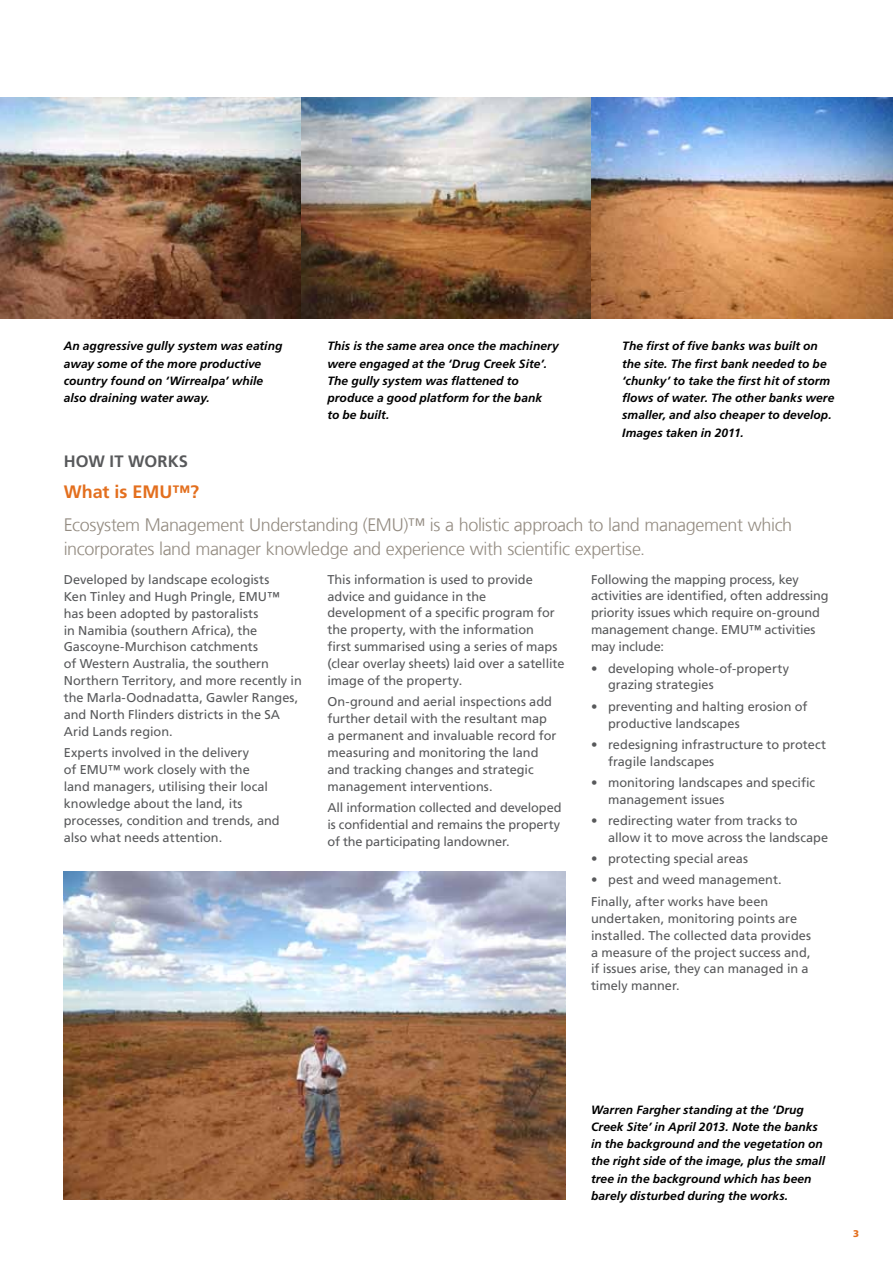
<style>
.page{position:relative;width:893px;height:1263px;background:#fff}
.page>*{position:absolute;margin:0;border:0;box-sizing:border-box;transform-origin:0 0}
.t1{font:300 18px/24px "Frutiger LT Com";letter-spacing:-.02em;color:#948c82}
.t2{font:700 18px "Frutiger LT Com";color:#e36f1e}
.t3{font:700 16.5px "Frutiger LT Com";letter-spacing:.015em;color:#58595b}
.t4{font:12.75px/17px "Frutiger LT Com";color:#58595b}
.t5{font:italic 700 12px/17.2px "Frutiger";letter-spacing:.005em;color:#000}
.t6{font:900 9.75px "Frutiger";color:#e36f1e}
</style>
<div class="page">
<img style="left:0;top:98px;width:893px;height:220px">
<img style="left:64px;top:872px;width:502px;height:327px">
<p class="t5" style="left:64px;top:337px;width:220px">An aggressive gully system was eating away some of the more productive country found on ‘Wirrealpa’ while also draining water away.</p>
<p class="t5" style="left:327px;top:337px;width:233px">This is the same area once the machinery were engaged at the ‘Drug Creek Site’.<br>The gully system was flattened to produce a good platform for the bank<br>to be built.</p>
<p class="t5" style="left:622px;top:337px;width:214px">The first of five banks was built on the site. The first bank needed to be ‘chunky’ to take the first hit of storm flows of water. The other banks were smaller, and also cheaper to develop.<br>Images taken in 2011.</p>
<p class="t3" style="left:64px;top:452px;width:126px">HOW IT WORKS</p>
<h1 class="t2" style="left:64px;top:481px;width:83px">WHAT IS EMU</h1>
<h1 class="t2" style="left:172px;top:481px;width:28px">™?</h1>
<h1 class="t1" style="left:64px;top:513px;width:730px">Ecosystem Management U nderstanding (EMU)™ is a holistic approach to land management which incorporates land manager knowledge and experience with scientific expertise.</h1>
<p class="t4" style="left:64px;top:571px;width:240px">Developed by landscape ecologists<br>Ken Tinley and Hugh Pringle, EMU™ has been adopted by pastoralists<br>in Namibia (southern Africa), the Gascoyne-Murchison catchments<br>of Western Australia, the southern Northern Territory, and more recently in the Marla-Oodnadatta, Gawler Ranges, and North Flinders districts in the SA Arid Lands region.</p>
<p class="t4" style="left:64px;top:744px;width:217px">Experts involved in the delivery<br>of EMU™ work closely with the<br>land managers, utilising their local knowledge about the land, its processes, condition and trends, and also what needs attention.</p>
<p class="t4" style="left:327px;top:571px;width:239px">This information is used to provide advice and guidance in the development of a specific program for the property, with the information<br>first summarised using a series of maps (clear overlay sheets) laid over a satellite image of the property.</p>
<p class="t4" style="left:327px;top:694px;width:231px">On-ground and aerial inspections add further detail with the resultant map a permanent and invaluable record for measuring and monitoring the land and tracking changes and strategic management interventions.</p>
<p class="t4" style="left:327px;top:799px;width:236px;text-align:justify">All information collected and developed is confidential and remains the property of the participating landowner.</p>
<p class="t4" style="left:591px;top:571px;width:239px">Following the mapping process, key activities are identified, often addressing priority issues which require on-ground management change. EMU™ activities may include:</p>
<p class="t4" style="left:608px;top:660px;width:183px;text-indent:-17px">• developing whole-of-property grazing strategies</p>
<p class="t4" style="left:608px;top:698px;width:201px;text-indent:-17px">• preventing and halting erosion of productive landscapes</p>
<p class="t4" style="left:608px;top:736px;width:220px;text-indent:-17px">• redesigning infrastructure to protect fragile landscapes</p>
<p class="t4" style="left:608px;top:774px;width:209px;text-indent:-17px">• monitoring landscapes and specific management issues</p>
<p class="t4" style="left:608px;top:812px;width:222px;text-indent:-17px">• redirecting water from tracks to allow it to move across the landscape</p>
<p class="t4" style="left:591px;top:850px;width:159px">• protecting special areas</p>
<p class="t4" style="left:591px;top:869px;width:192px;line-height:21.1px">• pest and weed management.<br>Finally, after works have been</p>
<p class="t4" style="left:591px;top:910px;width:222px">undertaken, monitoring points are installed. The collected data provides a measure of the project success and, if issues arise, they can managed in a timely manner.</p>
<p class="t5" style="left:591px;top:1101px;width:236px">Warren Fargher standing at the ‘Drug Creek Site’ in April 2013. Note the banks in the background and the vegetation on the right side of the image, plus the small tree in the background which has been barely disturbed during the works.</p>
<p class="t6" style="left:853px;top:1227px;width:7px">3</p>
</div>
